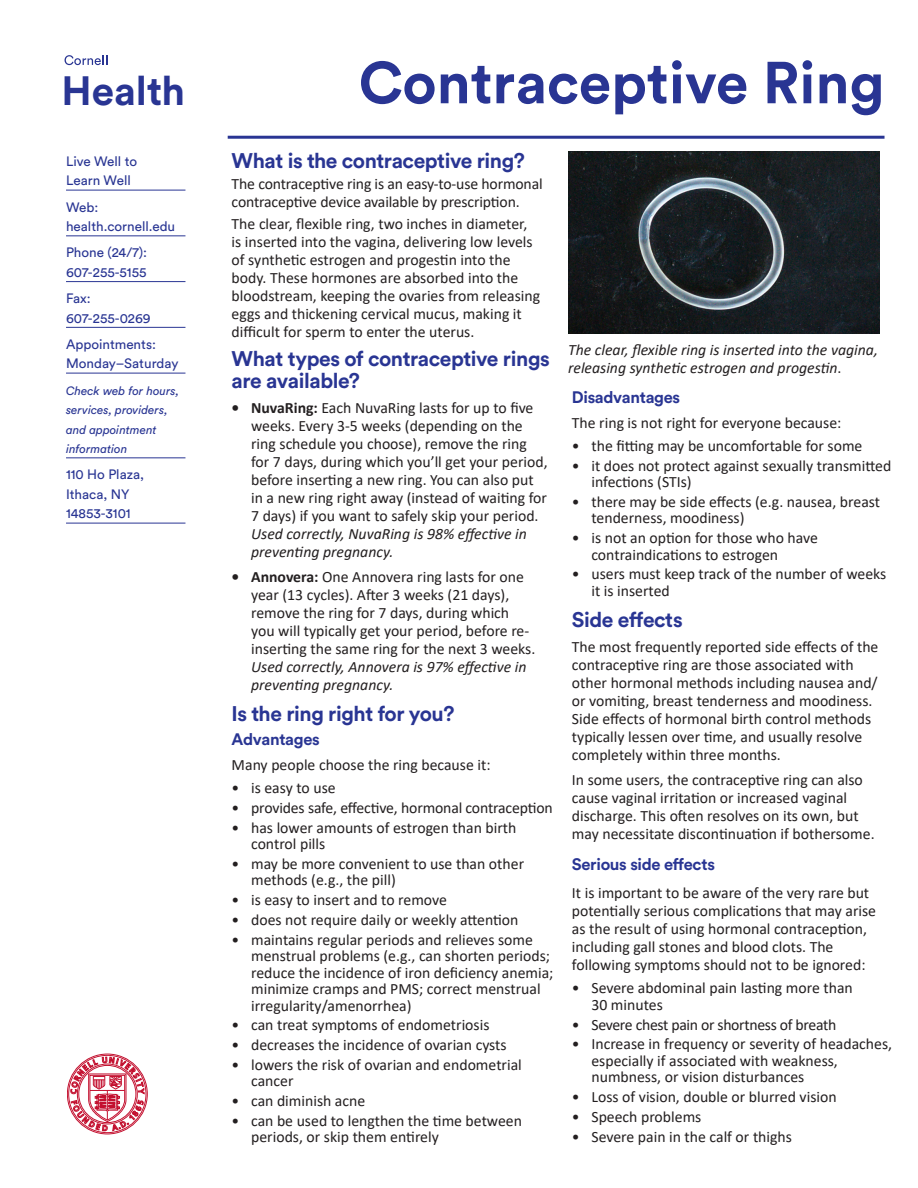
<style>
.page{position:relative;width:918px;height:1188px;background:#fff}
.page>*{position:absolute;margin:0;border:0;box-sizing:border-box;transform-origin:0 0}
.t1{font:700 58.5px "Circular Std";color:#293593}
.t2{font:700 40.5px "Circular Std";color:#293593}
.t3{font:700 21px/22.5px "Circular Std";letter-spacing:-.02em;color:#293593}
.t4{font:700 16.5px "Circular Std";letter-spacing:-.02em;color:#293593}
.t5{font:15.75px/18px "Calibri";color:#231f20}
.t6{font:italic 15.75px/18px "Calibri";color:#231f20}
.t7{font:15.75px "Calibri";letter-spacing:-.02em;color:#231f20}
.t8{font:13.5px/19.5px "Circular Std";color:#293593}
.t9{font:italic 12px/19.5px "Circular Std";color:#293593}
.s1{font-weight:700}
.s2{font-style:normal}
</style>
<div class="page">
<hr style="left:228px;top:136px;width:657px;height:3px;background:#293593">
<hr style="left:66px;top:190px;width:119px;height:1px;background:#293593">
<hr style="left:66px;top:236px;width:119px;height:1px;background:#293593">
<hr style="left:66px;top:281px;width:119px;height:1px;background:#293593">
<hr style="left:66px;top:327px;width:119px;height:1px;background:#293593">
<hr style="left:66px;top:373px;width:119px;height:1px;background:#293593">
<hr style="left:66px;top:458px;width:119px;height:1px;background:#293593">
<hr style="left:66px;top:523px;width:119px;height:1px;background:#293593">
<svg style="left:65px;top:55px;width:42px;height:10px"></svg>
<svg style="left:67px;top:1054px;width:81px;height:80px"></svg>
<img style="left:568px;top:151px;width:311px;height:183px">
<h1 class="t2" style="left:62px;top:65px;width:125px">Health</h1>
<p class="t8" style="left:66px;top:151px;width:73px">Live Well to<br>Learn Well</p>
<p class="t8" style="left:66px;top:197px;width:111px">Web: health.cornell.edu</p>
<p class="t8" style="left:66px;top:243px;width:83px">Phone (24/7):<br>607-255-5155</p>
<p class="t8" style="left:66px;top:289px;width:86px">Fax:<br>607-255-0269</p>
<p class="t8" style="left:66px;top:334px;width:114px">Appointments:<br>Monday–Saturday</p>
<p class="t9" style="left:66px;top:381px;width:115px">Check web for hours, services, providers, and appointment information</p>
<p class="t8" style="left:66px;top:465px;width:80px">110 Ho Plaza,<br>Ithaca, NY<br>14853-3101</p>
<h1 class="t1" style="left:359px;top:45px;width:527px">Contraceptive Ring</h1>
<p class="t3" style="left:232px;top:149px;width:295px">What is the contraceptive ring?</p>
<p class="t5" style="left:232px;top:175px;width:313px">The contraceptive ring is an easy-to-use hormonal</p>
<p class="t5" style="left:232px;top:191px;width:297px;line-height:21.3px">contraceptive device available by prescription.<br>The clear, flexible ring, two inches in diameter,</p>
<p class="t5" style="left:232px;top:232px;width:310px">is inserted into the vagina, delivering low levels of synthetic estrogen and progestin into the body. These hormones are absorbed into the bloodstream, keeping the ovaries from releasing eggs and thickening cervical mucus, making it difficult for sperm to enter the uterus.</p>
<p class="t3" style="left:232px;top:347px;width:320px">What types of contraceptive rings are available?</p>
<p class="t5" style="left:251px;top:398px;width:298px;text-indent:-19px"><span class="s1">• NuvaRing:</span> Each NuvaRing lasts for up to five weeks. Every 3-5 weeks (depending on the ring schedule you choose), remove the ring for 7 days, during which you’ll get your period, before inserting a new ring. You can also put in a new ring right away (instead of waiting for 7 days) if you want to safely skip your period.</p>
<p class="t6" style="left:251px;top:524px;width:277px">Used correctly, NuvaRing is 98% effective in</p>
<p class="t6" style="left:251px;top:542px;width:144px">preventing pregnancy.</p>
<p class="t5" style="left:251px;top:567px;width:286px;text-indent:-19px"><span class="s1">• Annovera:</span> One Annovera ring lasts for one year (13 cycles). After 3 weeks (21 days), remove the ring for 7 days, during which you will typically get your period, before re&shy;inserting the same ring for the next 3 weeks.</p>
<p class="t6" style="left:251px;top:657px;width:277px">Used correctly, Annovera is 97% effective in</p>
<p class="t6" style="left:251px;top:675px;width:144px">preventing pregnancy.</p>
<p class="t3" style="left:232px;top:702px;width:224px">Is the ring right for you?</p>
<p class="t4" style="left:232px;top:729px;width:90px">Advantages</p>
<p class="t5" style="left:232px;top:755px;width:260px">Many people choose the ring because it:</p>
<p class="t5" style="left:232px;top:779px;width:106px">• is easy to use</p>
<p class="t5" style="left:232px;top:798px;width:323px">• provides safe, effective, hormonal contraception</p>
<p class="t5" style="left:251px;top:819px;width:267px;line-height:16.5px;text-indent:-19px">• has lower amounts of estrogen than birth control pills</p>
<p class="t5" style="left:251px;top:855px;width:275px;line-height:16.5px;text-indent:-19px">• may be more convenient to use than other methods (e.g., the pill)</p>
<p class="t5" style="left:232px;top:890px;width:217px">• is easy to insert and to remove</p>
<p class="t5" style="left:232px;top:910px;width:288px">• does not require daily or weekly attention</p>
<p class="t5" style="left:251px;top:931px;width:304px;line-height:16.5px;text-indent:-19px">• maintains regular periods and relieves some menstrual problems (e.g., can shorten periods; reduce the incidence of iron deficiency anemia; minimize cramps and PMS; correct menstrual irregularity/amenorrhea)</p>
<p class="t5" style="left:232px;top:1016px;width:259px">• can treat symptoms of endometriosis</p>
<p class="t6" style="left:568px;top:340px;width:311px">The clear, flexible ring is inserted into the vagina, releasing synthetic estrogen and progestin<span class="s2">.</span></p>
<p class="t4" style="left:572px;top:387px;width:110px">Disadvantages</p>
<p class="t5" style="left:572px;top:413px;width:271px">The ring is not right for everyone because:</p>
<p class="t5" style="left:572px;top:436px;width:292px">• the fitting may be uncomfortable for some</p>
<p class="t5" style="left:591px;top:457px;width:301px;line-height:16.5px;text-indent:-19px">• it does not protect against sexually transmitted infections (STIs)</p>
<p class="t5" style="left:591px;top:493px;width:290px;line-height:16.5px;text-indent:-19px">• there may be side effects (e.g. nausea, breast tenderness, moodiness)</p>
<p class="t5" style="left:591px;top:529px;width:228px;line-height:16.5px;text-indent:-19px">• is not an option for those who have contraindications to estrogen</p>
<p class="t5" style="left:591px;top:566px;width:296px;line-height:16.5px;text-indent:-19px">• users must keep track of the number of weeks it is inserted</p>
<p class="t3" style="left:572px;top:608px;width:112px">Side efects</p>
<p class="t5" style="left:572px;top:638px;width:308px">The most frequently reported side effects of the contraceptive ring are those associated with other hormonal methods including nausea and/ or vomiting, breast tenderness and moodiness.<br>Side effects of hormonal birth control methods typically lessen over time, and usually resolve completely within three months.</p>
<p class="t5" style="left:572px;top:770px;width:304px">In some users, the contraceptive ring can also cause vaginal irritation or increased vaginal discharge. This often resolves on its own, but may necessitate discontinuation if bothersome.</p>
<p class="t4" style="left:572px;top:854px;width:145px">Serious side efects</p>
<p class="t5" style="left:572px;top:884px;width:306px">It is important to be aware of the very rare but potentially serious complications that may arise as the result of using hormonal contraception, including gall stones and blood clots. The following symptoms should not to be ignored:</p>
<p class="t5" style="left:591px;top:980px;width:263px;line-height:16.5px;text-indent:-19px">• Severe abdominal pain lasting more than<br>30 minutes</p>
<p class="t7" style="left:572px;top:1013px;width:266px">• Severe chest pain or shortness of breath</p>
<p class="t5" style="left:591px;top:1035px;width:302px;line-height:16.5px;text-indent:-19px">• Increase in frequency or severity of headaches, especially if associated with weakness, numbness, or vision disturbances</p>
<p class="t5" style="left:572px;top:1087px;width:266px">• Loss of vision, double or blurred vision</p>
<p class="t5" style="left:572px;top:1107px;width:131px">• Speech problems</p>
<p class="t5" style="left:572px;top:1127px;width:222px">• Severe pain in the calf or thighs</p>
<p class="t5" style="left:232px;top:1035px;width:277px">• decreases the incidence of ovarian cysts</p>
<p class="t5" style="left:232px;top:1055px;width:292px">• lowers the risk of ovarian and endometrial</p>
<p class="t5" style="left:251px;top:1072px;width:44px">cancer</p>
<p class="t5" style="left:232px;top:1091px;width:135px">• can diminish acne</p>
<p class="t5" style="left:251px;top:1112px;width:272px;line-height:16.5px;text-indent:-19px">• can be used to lengthen the time between periods, or skip them entirely</p>
</div>
